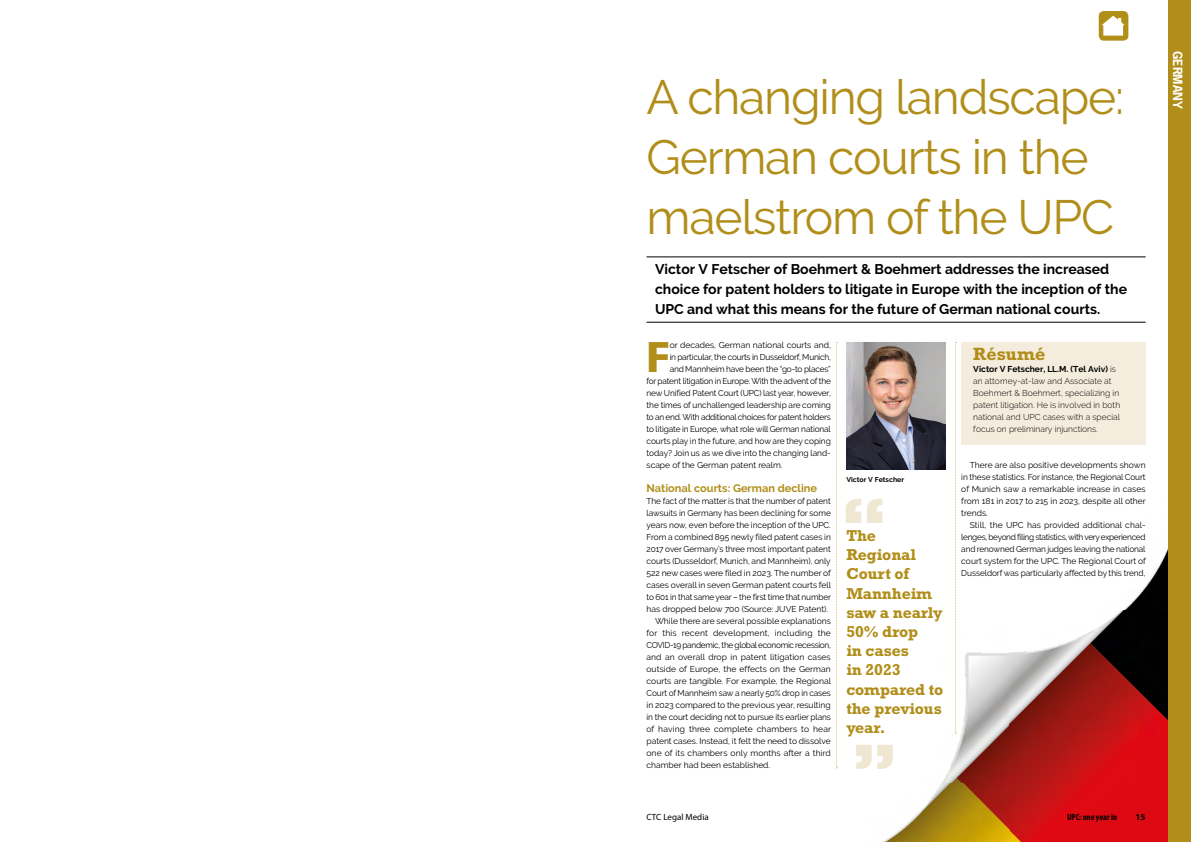
<style>
.page{position:relative;width:1191px;height:842px;background:#fff}
.page>*{position:absolute;margin:0;border:0;box-sizing:border-box;transform-origin:0 0}
.t1{font:800 64px "Rockwell Std";color:#efe7d2}
.t2{font:48px/60.2px "Raleway";letter-spacing:-.025em;color:#b18e19}
.t3{font:900 42.9px "Frutiger LT Std";color:#b18e19}
.t4{font:700 18px "Rockwell Std";color:#b18e19}
.t5{font:700 16px/19.2px "Rockwell Std";letter-spacing:-.01em;color:#b18e19}
.t6{font:700 14px/20px "Raleway";color:#000}
.t7{font:700 12px "News Gothic Std";color:#fff}
.t8{font:700 11px "Raleway";color:#b18e19}
.t9{font:9px "Myriad Pro";color:#000}
.t10{font:700 condensed 9px "Myriad Pro";color:#000}
.t11{font:700 9px "Myriad Pro";color:#000}
.t12{font:8.5px/12px "Raleway";letter-spacing:-.005em;color:#000;text-align:justify}
.t13{font:300 8.5px/12px "Raleway";color:#000}
.t14{font:8.5px "Raleway";letter-spacing:-.025em;color:#000}
.t15{font:8.5px "Raleway";letter-spacing:-.035em;color:#000}
.t16{font:8.5px "Raleway";letter-spacing:.025em;color:#000}
.t17{font:8.5px "Raleway";letter-spacing:.015em;color:#000}
.t18{font:700 7px "Raleway";color:#000}
.s1{font-weight:700}
</style>
<div class="page">
<img style="left:1009px;top:371px;width:159px;height:471px">
<img style="left:837px;top:652px;width:172px;height:131px">
<img style="left:882px;top:783px;width:127px;height:59px">
<div style="left:1168px;top:0;width:23px;height:842px;background:#b18e19"></div>
<svg style="left:955px;top:342px;width:1px;height:392px"></svg>
<svg style="left:836px;top:342px;width:1px;height:427px"></svg>
<div style="left:961px;top:342px;width:184px;height:102px;background:#f4eddd"></div>
<img style="left:846px;top:342px;width:99px;height:128px">
<hr style="left:646px;top:257px;width:499px;height:1px;background:#000">
<hr style="left:646px;top:322px;width:499px;height:1px;background:#000">
<svg style="left:1098px;top:11px;width:30px;height:30px"></svg>
<h2 class="t2" style="left:646px;top:67px;width:479px">A changing landscape:<br>German courts in the maelstrom of the UPC</h2>
<h3 class="t6" style="left:655px;top:259px;width:473px">Victor V Fetscher of Boehmert &amp; Boehmert addresses the increased choice for patent holders to litigate in Europe with the inception of the<br>UPC and what this means for the future of German national courts.</h3>
<h3 class="t3" style="left:646px;top:331px;width:25px">F</h3>
<p class="t12" style="left:669px;top:339px;width:163px">or decades, German national courts and,</p>
<p class="t14" style="left:669px;top:352px;width:163px">in particular, the courts in Dusseldorf, Munich,</p>
<p class="t12" style="left:669px;top:363px;width:163px">and Mannheim have been the “go-to places”</p>
<p class="t14" style="left:646px;top:376px;width:186px">for patent litigation in Europe. With the advent of the</p>
<p class="t12" style="left:646px;top:387px;width:186px">new Unified Patent Court (UPC) last year, however,</p>
<p class="t12" style="left:646px;top:399px;width:186px">the times of unchallenged leadership are coming</p>
<p class="t14" style="left:646px;top:412px;width:186px">to an end. With additional choices for patent holders</p>
<p class="t12" style="left:646px;top:423px;width:186px">to litigate in Europe, what role will German national</p>
<p class="t12" style="left:646px;top:435px;width:186px">courts play in the future, and how are they coping</p>
<p class="t12" style="left:646px;top:447px;width:186px">today? Join us as we dive into the changing land-</p>
<p class="t12" style="left:646px;top:459px;width:137px">scape of the German patent realm.</p>
<p class="t8" style="left:646px;top:482px;width:172px">National courts: German decline</p>
<p class="t12" style="left:646px;top:495px;width:186px">The fact of the matter is that the number of patent</p>
<p class="t12" style="left:646px;top:507px;width:186px">lawsuits in Germany has been declining for some</p>
<p class="t12" style="left:646px;top:519px;width:186px">years now, even before the inception of the UPC.</p>
<p class="t12" style="left:646px;top:531px;width:186px">From a combined 895 newly filed patent cases in</p>
<p class="t12" style="left:646px;top:543px;width:186px">2017 over Germany’s three most important patent</p>
<p class="t12" style="left:646px;top:555px;width:186px">courts (Dusseldorf, Munich, and Mannheim), only</p>
<p class="t12" style="left:646px;top:567px;width:186px">522 new cases were filed in 2023. The number of</p>
<p class="t12" style="left:646px;top:579px;width:186px">cases overall in seven German patent courts fell</p>
<p class="t12" style="left:646px;top:591px;width:186px">to 601 in that same year – the first time that number</p>
<p class="t12" style="left:646px;top:603px;width:183px">has dropped below 700 (Source: JUVE Patent).</p>
<p class="t12" style="left:655px;top:615px;width:177px">While there are several possible explanations</p>
<p class="t16" style="left:646px;top:628px;width:186px">for this recent development, including the</p>
<p class="t15" style="left:646px;top:640px;width:186px">COVID-19 pandemic, the global economic recession,</p>
<p class="t12" style="left:646px;top:651px;width:186px">and an overall drop in patent litigation cases</p>
<p class="t12" style="left:646px;top:663px;width:186px">outside of Europe, the effects on the German</p>
<p class="t12" style="left:646px;top:675px;width:186px">courts are tangible. For example, the Regional</p>
<p class="t12" style="left:646px;top:687px;width:186px">Court of Mannheim saw a nearly 50% drop in cases</p>
<p class="t12" style="left:646px;top:699px;width:186px">in 2023 compared to the previous year, resulting</p>
<p class="t12" style="left:646px;top:711px;width:186px">in the court deciding not to pursue its earlier plans</p>
<p class="t17" style="left:646px;top:724px;width:186px">of having three complete chambers to hear</p>
<p class="t12" style="left:646px;top:735px;width:186px">patent cases. Instead, it felt the need to dissolve</p>
<p class="t12" style="left:646px;top:747px;width:186px">one of its chambers only months after a third</p>
<p class="t12" style="left:646px;top:759px;width:125px">chamber had been established.</p>
<p class="t18" style="left:846px;top:476px;width:59px">Victor V Fetscher</p>
<h1 class="t1" style="left:841px;top:481px;width:48px">“</h1>
<h3 class="t5" style="left:846px;top:526px;width:98px">The<br>Regional<br>Court of<br>Mannheim saw a nearly<br>50% drop<br>in cases<br>in 2023 compared to the previous year.</h3>
<h1 class="t1" style="left:851px;top:727px;width:48px">”</h1>
<h3 class="t4" style="left:973px;top:343px;width:74px">Résumé</h3>
<p class="t13" style="left:973px;top:363px;width:148px"><span class="s1">Victor V Fetscher, LL.M. (Tel Aviv)</span> is an attorney-at-law and Associate at Boehmert &amp; Boehmert, specializing in patent litigation. He is involved in both national and UPC cases with a special focus on preliminary injunctions.</p>
<p class="t12" style="left:961px;top:459px;width:186px;text-indent:8px">There are also positive developments shown in these statistics. For instance, the Regional Court of Munich saw a remarkable increase in cases from 181 in 2017 to 215 in 2023, despite all other trends.</p>
<p class="t12" style="left:961px;top:519px;width:186px;text-indent:8px">Still, the UPC has provided additional chal&shy;lenges, beyond filing statistics, with very experienced and renowned German judges leaving the national court system for the UPC. The Regional Court of Dusseldorf was particularly affected by this trend,</p>
<p class="t9" style="left:646px;top:811px;width:64px">CTC Legal Media</p>
<p class="t10" style="left:1067px;top:811px;width:52px">UPC: one year in</p>
<p class="t11" style="left:1135px;top:811px;width:11px">15</p>
<h3 class="t7" style="left:1185px;top:51px;width:60px;rotate:90deg">GERMANY</h3>
</div>
